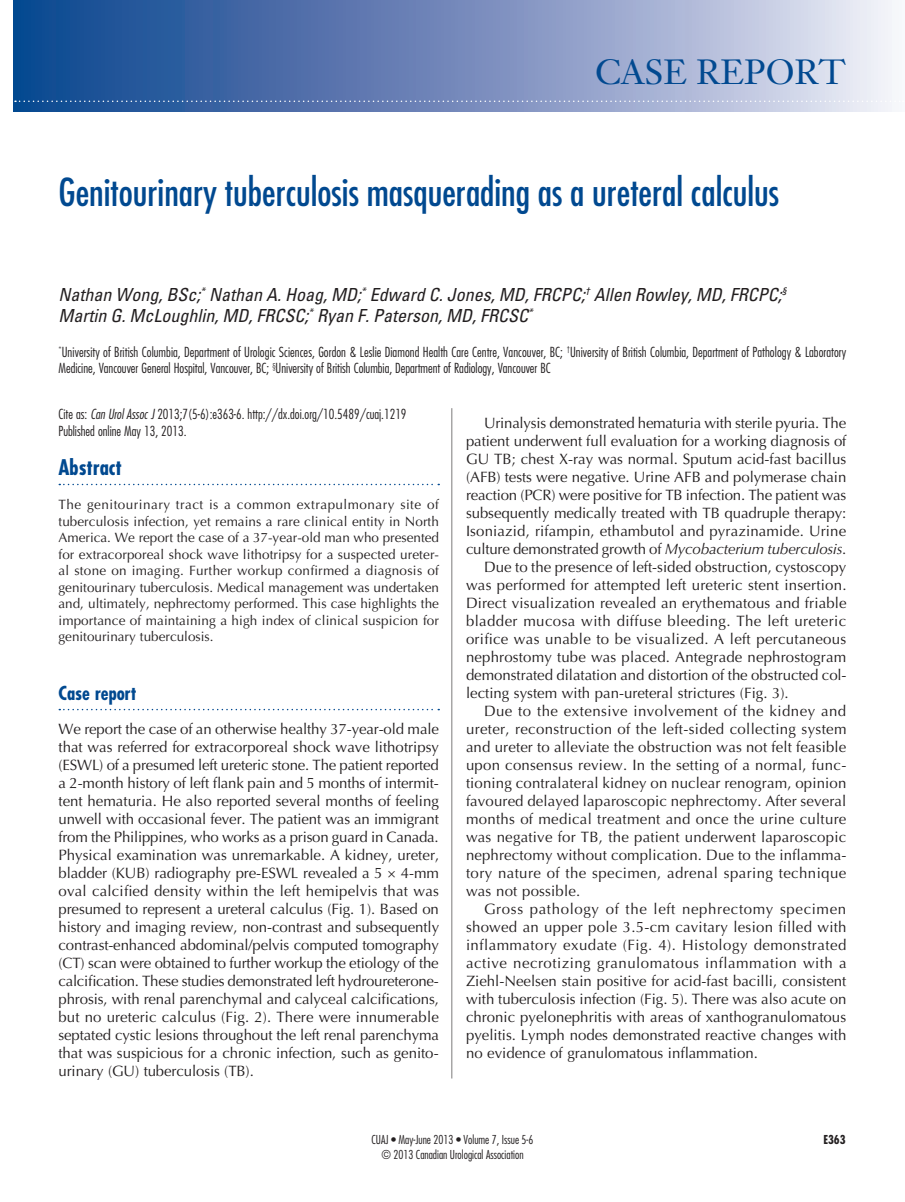
<style>
.page{position:relative;width:905px;height:1202px;background:#fff}
.page>*{position:absolute;margin:0;border:0;box-sizing:border-box;transform-origin:0 0}
.t1{font:condensed 37.5px "Futura";color:#014990}
.t2{font:34.5px "Janson Text";letter-spacing:.315em;color:#014990}
.t3{font:700 condensed 21px "Futura";color:#014990}
.t4{font:700 condensed 18.75px "Futura";color:#014990}
.t5{font:italic condensed 18px/21px "Univers";color:#231f20}
.t6{font:15px/18px "Optima";letter-spacing:.01em;color:#231f20;text-align:justify}
.t7{font:15px "Optima";letter-spacing:.03em;color:#231f20}
.t8{font:15px "Optima";letter-spacing:-.01em;color:#231f20}
.t9{font:15px "Optima";letter-spacing:-.015em;color:#231f20}
.t10{font:15px "Optima";letter-spacing:.035em;color:#231f20}
.t11{font:15px "Optima";letter-spacing:.04em;color:#231f20}
.t12{font:13.5px/16.5px "Optima";color:#231f20;text-align:justify}
.t13{font:300 condensed 13.5px/16.5px "Futura";letter-spacing:.005em;color:#231f20}
.t14{font:300 condensed 12px/14.4px "Futura";color:#231f20;text-align:center}
.t15{font:700 condensed 12px "Futura";color:#231f20}
.s1{font-style:italic}
</style>
<div class="page">
<hr style="left:451px;top:408px;width:1px;height:670px;background:#231f20">
<svg style="left:59px;top:484px;width:380px;height:1px"></svg>
<svg style="left:59px;top:709px;width:380px;height:1px"></svg>
<svg style="left:14px;top:0;width:878px;height:111px;background:#768fbd"></svg>
<svg style="left:13px;top:100px;width:879px;height:2px;background:#8ea3c9"></svg>
<h2 class="t2" style="left:595px;top:50px;width:237px">CASE REPORT</h2>
<h2 class="t2" style="left:651px;top:50px;width:196px">RES ARCH</h2>
<h1 class="t1" style="left:58px;top:169px;width:722px">Genitourinary tuberculosis masquerading as a ureteral calculus</h1>
<p class="t5" style="left:58px;top:284px;width:729px">Nathan Wong, BSc;<sup>*</sup> Nathan A. Hoag, MD;<sup>*</sup> Edward C. Jones, MD, FRCPC;<sup>†</sup> Allen Rowley, MD, FRCPC;<sup>§<br></sup>Martin G. McLoughlin, MD, FRCSC;<sup>*</sup> Ryan F. Paterson, MD, FRCSC<sup>*</sup></p>
<p class="t13" style="left:58px;top:343px;width:789px"><sup>*</sup>University of British Columbia, Department of Urologic Sciences, Gordon &amp; Leslie Diamond Health Care Centre, Vancouver, BC; <sup>†</sup>University of British Columbia, Department of Pathology &amp; Laboratory<br>Medicine, Vancouver General Hospital, Vancouver, BC; <sup>§</sup>University of British Columbia, Department of Radiology, Vancouver BC</p>
<p class="t13" style="left:58px;top:406px;width:349px">Cite as: <span class="s1">Can Urol Assoc J</span> 2013;7(5-6):e363-6. http://dx.doi.org/10.5489/cuaj.1219<br>Published online May 13, 2013.</p>
<h3 class="t3" style="left:58px;top:453px;width:65px">Abstract</h3>
<p class="t12" style="left:58px;top:496px;width:382px">The genitourinary tract is a common extrapulmonary site of tuberculosis infection, yet remains a rare clinical entity in North America. We report the case of a 37-year-old man who presented for extracorporeal shock wave lithotripsy for a suspected ureter&shy;al stone on imaging. Further workup confirmed a diagnosis of genitourinary tuberculosis. Medical management was undertaken and, ultimately, nephrectomy performed. This case highlights the importance of maintaining a high index of clinical suspicion for genitourinary tuberculosis.</p>
<p class="t4" style="left:58px;top:681px;width:80px">Case report</p>
<p class="t6" style="left:58px;top:720px;width:382px">We report the case of an otherwise healthy 37-year-old male that was referred for extracorporeal shock wave lithotripsy (ESWL) of a presumed left ureteric stone. The patient reported a 2-month history of left flank pain and 5 months of intermit&shy;tent hematuria. He also reported several months of feeling unwell with occasional fever. The patient was an immigrant from the Philippines, who works as a prison guard in Canada.<br>Physical examination was unremarkable. A kidney, ureter, bladder (KUB) radiography pre-ESWL revealed a 5 × 4-mm oval calcified density within the left hemipelvis that was presumed to represent a ureteral calculus (Fig. 1). Based on history and imaging review, non-contrast and subsequently contrast-enhanced abdominal/pelvis computed tomography (CT) scan were obtained to further workup the etiology of the calcification. These studies demonstrated left hydroureterone&shy;phrosis, with renal parenchymal and calyceal calcifications, but no ureteric calculus (Fig. 2). There were innumerable septated cystic lesions throughout the left renal parenchyma that was suspicious for a chronic infection, such as genito&shy;urinary (GU) tuberculosis (TB).</p>
<p class="t9" style="left:484px;top:414px;width:363px">Urinalysis demonstrated hematuria with sterile pyuria. The</p>
<p class="t6" style="left:466px;top:432px;width:382px">patient underwent full evaluation for a working diagnosis of</p>
<p class="t6" style="left:466px;top:450px;width:382px">GU TB; chest X-ray was normal. Sputum acid-fast bacillus</p>
<p class="t6" style="left:466px;top:468px;width:382px">(AFB) tests were negative. Urine AFB and polymerase chain</p>
<p class="t8" style="left:466px;top:486px;width:382px">reaction (PCR) were positive for TB infection. The patient was</p>
<p class="t6" style="left:466px;top:504px;width:382px">subsequently medically treated with TB quadruple therapy:</p>
<p class="t6" style="left:466px;top:522px;width:382px">Isoniazid, rifampin, ethambutol and pyrazinamide. Urine</p>
<p class="t8" style="left:466px;top:540px;width:382px">culture demonstrated growth of <span class="s1">Mycobacterium tuberculosis</span>.</p>
<p class="t6" style="left:484px;top:558px;width:364px">Due to the presence of left-sided obstruction, cystoscopy</p>
<p class="t6" style="left:466px;top:576px;width:382px">was performed for attempted left ureteric stent insertion.</p>
<p class="t6" style="left:466px;top:594px;width:382px">Direct visualization revealed an erythematous and friable</p>
<p class="t6" style="left:466px;top:612px;width:382px">bladder mucosa with diffuse bleeding. The left ureteric</p>
<p class="t6" style="left:466px;top:630px;width:382px">orifice was unable to be visualized. A left percutaneous</p>
<p class="t6" style="left:466px;top:648px;width:382px">nephrostomy tube was placed. Antegrade nephrostogram</p>
<p class="t6" style="left:466px;top:666px;width:382px">demonstrated dilatation and distortion of the obstructed col-</p>
<p class="t6" style="left:466px;top:684px;width:324px">lecting system with pan-ureteral strictures (Fig. 3).</p>
<p class="t7" style="left:484px;top:702px;width:364px">Due to the extensive involvement of the kidney and</p>
<p class="t6" style="left:466px;top:720px;width:382px">ureter, reconstruction of the left-sided collecting system</p>
<p class="t6" style="left:466px;top:738px;width:382px">and ureter to alleviate the obstruction was not felt feasible</p>
<p class="t6" style="left:466px;top:756px;width:382px">upon consensus review. In the setting of a normal, func-</p>
<p class="t6" style="left:466px;top:774px;width:382px">tioning contralateral kidney on nuclear renogram, opinion</p>
<p class="t6" style="left:466px;top:792px;width:382px">favoured delayed laparoscopic nephrectomy. After several</p>
<p class="t6" style="left:466px;top:810px;width:382px">months of medical treatment and once the urine culture</p>
<p class="t6" style="left:466px;top:828px;width:382px">was negative for TB, the patient underwent laparoscopic</p>
<p class="t6" style="left:466px;top:846px;width:382px">nephrectomy without complication. Due to the inflamma-</p>
<p class="t7" style="left:466px;top:864px;width:382px">tory nature of the specimen, adrenal sparing technique</p>
<p class="t6" style="left:466px;top:882px;width:116px">was not possible.</p>
<p class="t11" style="left:484px;top:900px;width:364px">Gross pathology of the left nephrectomy specimen</p>
<p class="t6" style="left:466px;top:918px;width:382px">showed an upper pole 3.5-cm cavitary lesion filled with</p>
<p class="t7" style="left:466px;top:936px;width:382px">inflammatory exudate (Fig. 4). Histology demonstrated</p>
<p class="t10" style="left:466px;top:954px;width:382px">active necrotizing granulomatous inflammation with a</p>
<p class="t6" style="left:466px;top:972px;width:382px">Ziehl-Neelsen stain positive for acid-fast bacilli, consistent</p>
<p class="t6" style="left:466px;top:990px;width:382px">with tuberculosis infection (Fig. 5). There was also acute on</p>
<p class="t6" style="left:466px;top:1008px;width:381px">chronic pyelonephritis with areas of xanthogranulomatous</p>
<p class="t6" style="left:466px;top:1026px;width:382px">pyelitis. Lymph nodes demonstrated reactive changes with</p>
<p class="t6" style="left:466px;top:1044px;width:293px">no evidence of granulomatous inflammation.</p>
<p class="t14" style="left:371px;top:1132px;width:163px">CUAJ • May-June 2013 • Volume 7, Issue 5-6 © 2013 Canadian Urological Association</p>
<p class="t15" style="left:823px;top:1131px;width:24px">E363</p>
</div>
